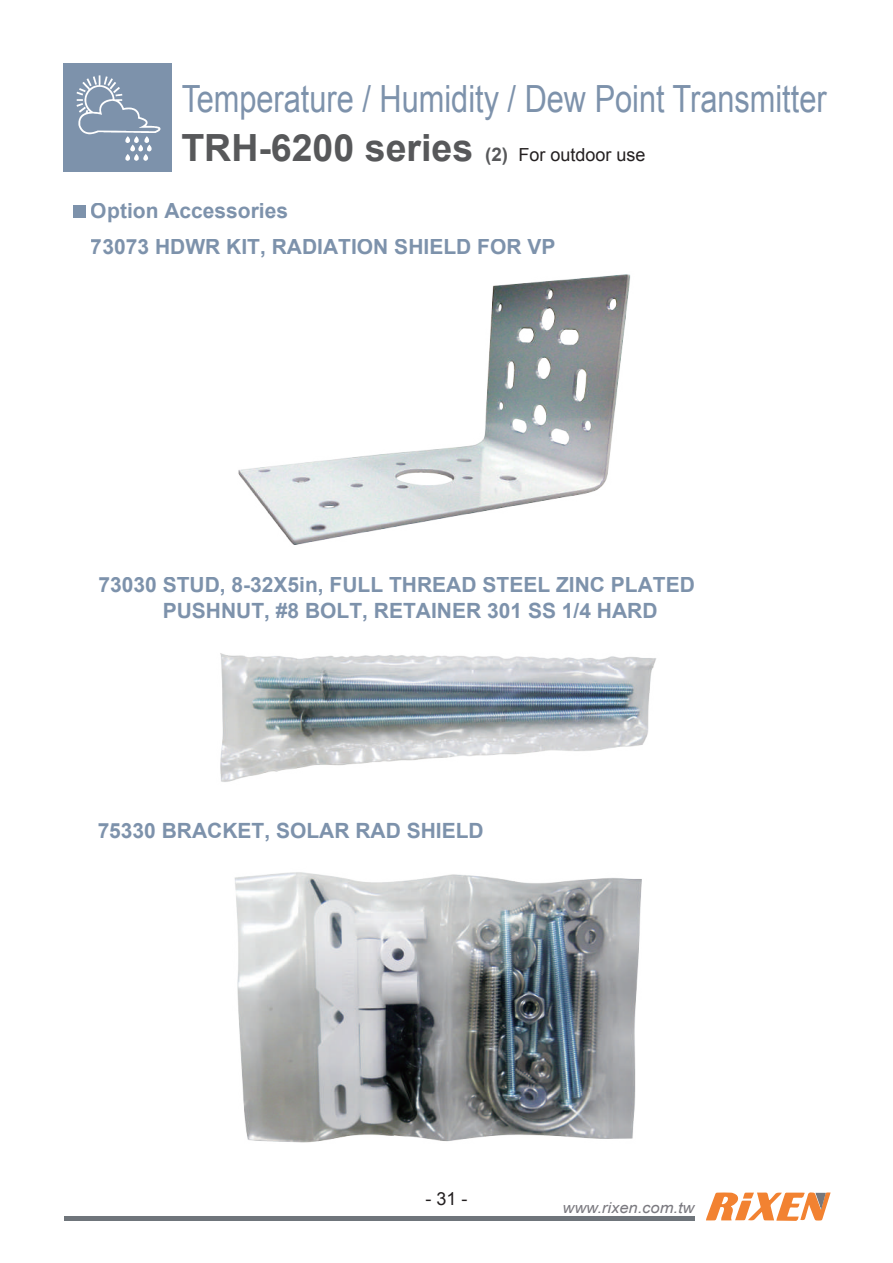
<style>
.page{position:relative;width:893px;height:1263px;background:#fff}
.page>*{position:absolute;margin:0;border:0;box-sizing:border-box;transform-origin:0 0}
.t1{font:37.5px "Arial";color:#5d7797;scale:.82 1}
.t2{font:700 37.5px "Arial";color:#57585a}
.t3{font:700 21px/25.2px "Arial";color:#5d7797}
.t4{font:18px "Arial";color:#231f20}
.t5{font:italic 15px "Arial";color:#7a797f;scale:1.1 1}
.s1{font-weight:700;font-size:18.75px;color:#57585a}
</style>
<div class="page">
<img style="left:73px;top:205px;width:558px;height:321px">
<img style="left:220px;top:526px;width:436px;height:256px">
<img style="left:234px;top:872px;width:408px;height:271px">
<div style="left:74px;top:206px;width:12px;height:12px;background:#7d92ab"></div>
<svg style="left:706px;top:1192px;width:125px;height:29px"></svg>
<div style="left:64px;top:1216px;width:631px;height:5px;background:#6f757b"></div>
<div style="left:64px;top:64px;width:108px;height:108px;background:#7d92ab"></div>
<svg style="left:77px;top:75px;width:84px;height:86px"></svg>
<h1 class="t1" style="left:181px;top:75px;width:788px">Temperature / Humidity / Dew Point Transmitter</h1>
<h1 class="t2" style="left:181px;top:123px;width:293px">TRH-6200 series</h1>
<p class="t4" style="left:485px;top:143px;width:162px"><span class="s1">(2)</span> For outdoor use</p>
<p class="t3" style="left:91px;top:199px;width:199px">Option Accessories</p>
<p class="t3" style="left:91px;top:235px;width:466px">73073 HDWR KIT, RADIATION SHIELD FOR VP</p>
<p class="t3" style="left:163px;top:573px;width:534px;text-indent:-64px">73030 STUD, 8-32X5in, FULL THREAD STEEL ZINC PLATED<br>PUSHNUT, #8 BOLT, RETAINER 301 SS 1/4 HARD</p>
<p class="t3" style="left:97px;top:819px;width:388px">75330 BRACKET, SOLAR RAD SHIELD</p>
<p class="t4" style="left:425px;top:1187px;width:44px">- 31 -</p>
<p class="t5" style="left:562px;top:1198px;width:122px">www.rixen.com.tw</p>
</div>
